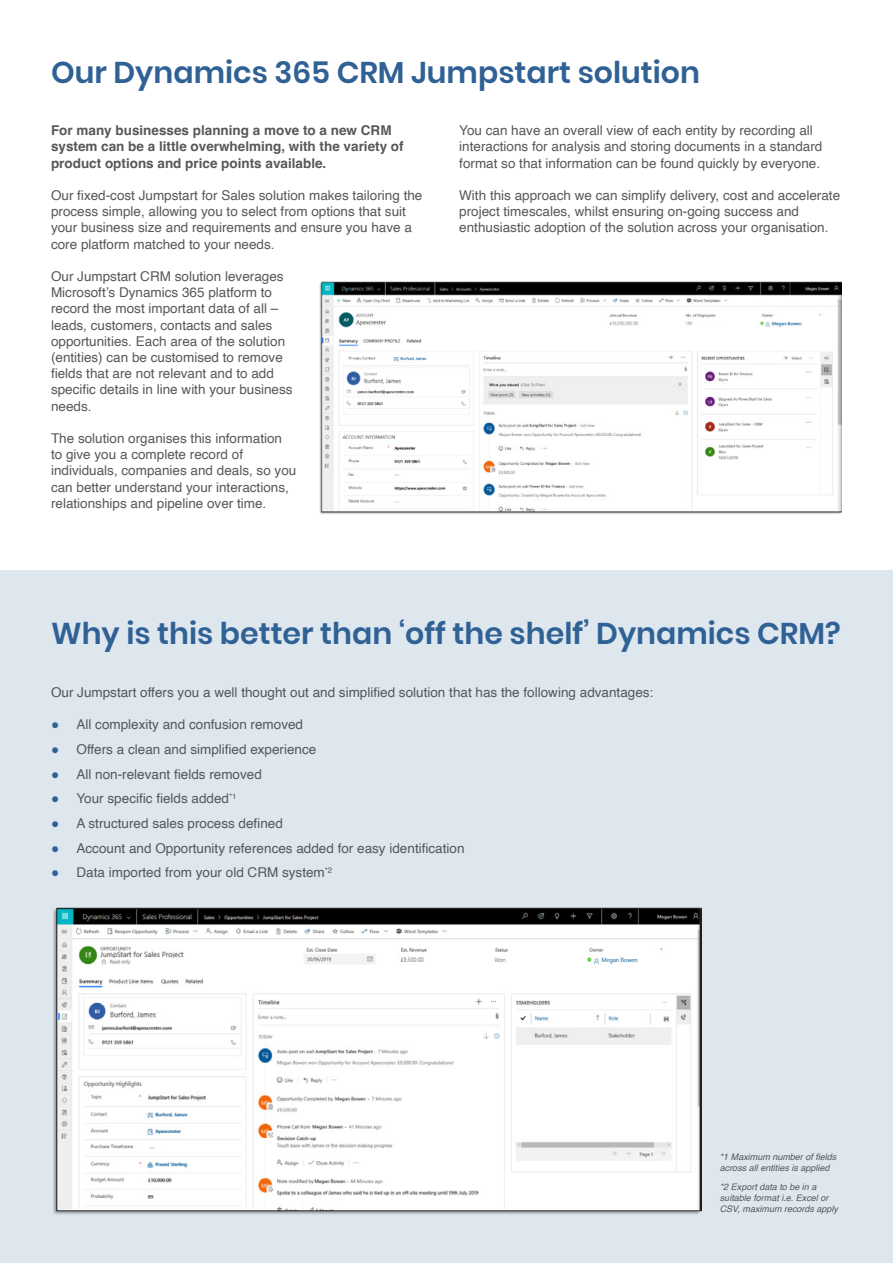
<style>
.page{position:relative;width:893px;height:1263px;background:#fff}
.page>*{position:absolute;margin:0;border:0;box-sizing:border-box;transform-origin:0 0}
.t1{font:600 30px "Poppins";color:#306195}
.t2{font:13.5px/16.2px "Helvetica";color:#55585a}
.t3{font:700 13.5px/16.2px "Helvetica";color:#55585a}
.t4{font:italic 9px/10.8px "Helvetica";color:#55585a}
.s1{font-weight:700;color:#306195}
</style>
<div class="page">
<div style="left:0;top:570px;width:893px;height:693px;background:#dee6ee"></div>
<img style="left:319px;top:282px;width:523px;height:232px">
<img style="left:53px;top:907px;width:649px;height:308px">
<h1 class="t1" style="left:51px;top:55px;width:650px">Our Dynamics 365 CRM Jumpstart solution</h1>
<p class="t3" style="left:51px;top:124px;width:354px">For many businesses planning a move to a new CRM system can be a little overwhelming, with the variety of product options and price points available.</p>
<p class="t2" style="left:51px;top:188px;width:373px">Our fixed-cost Jumpstart for Sales solution makes tailoring the process simple, allowing you to select from options that suit your business size and requirements and ensure you have a core platform matched to your needs.</p>
<p class="t2" style="left:51px;top:269px;width:243px">Our Jumpstart CRM solution leverages Microsoft’s Dynamics 365 platform to record the most important data of all – leads, customers, contacts and sales opportunities. Each area of the solution (entities) can be customised to remove fields that are not relevant and to add specific details in line with your business needs.</p>
<p class="t2" style="left:51px;top:431px;width:247px">The solution organises this information to give you a complete record of individuals, companies and deals, so you can better understand your interactions, relationships and pipeline over time.</p>
<p class="t2" style="left:459px;top:123px;width:365px">You can have an overall view of each entity by recording all interactions for analysis and storing documents in a standard format so that information can be found quickly by everyone.</p>
<p class="t2" style="left:459px;top:188px;width:382px">With this approach we can simplify delivery, cost and accelerate project timescales, whilst ensuring on-going success and enthusiastic adoption of the solution across your organisation.</p>
<h1 class="t1" style="left:51px;top:616px;width:791px">Why is this better than ‘off the shelf’ Dynamics CRM?</h1>
<p class="t2" style="left:51px;top:684px;width:604px">Our Jumpstart offers you a well thought out and simplified solution that has the following advantages:</p>
<p class="t2" style="left:51px;top:717px;width:254px"><span class="s1">●</span> All complexity and confusion removed</p>
<p class="t2" style="left:51px;top:741px;width:267px"><span class="s1">●</span> Offers a clean and simplified experience</p>
<p class="t2" style="left:51px;top:766px;width:212px"><span class="s1">●</span> All non-relevant fields removed</p>
<p class="t2" style="left:51px;top:791px;width:187px"><span class="s1">●</span> Your specific fields added<sup>*1</sup></p>
<p class="t2" style="left:51px;top:816px;width:233px"><span class="s1">●</span> A structured sales process defined</p>
<p class="t2" style="left:51px;top:840px;width:415px"><span class="s1">●</span> Account and Opportunity references added for easy identification</p>
<p class="t2" style="left:51px;top:865px;width:283px"><span class="s1">●</span> Data imported from your old CRM system<sup>*2</sup></p>
<p class="t4" style="left:720px;top:1152px;width:118px">*1 Maximum number of fields across all entities is applied</p>
<p class="t4" style="left:720px;top:1182px;width:120px">*2 Export data to be in a suitable format i.e. Excel or<br>CSV, maximum records apply</p>
</div>
